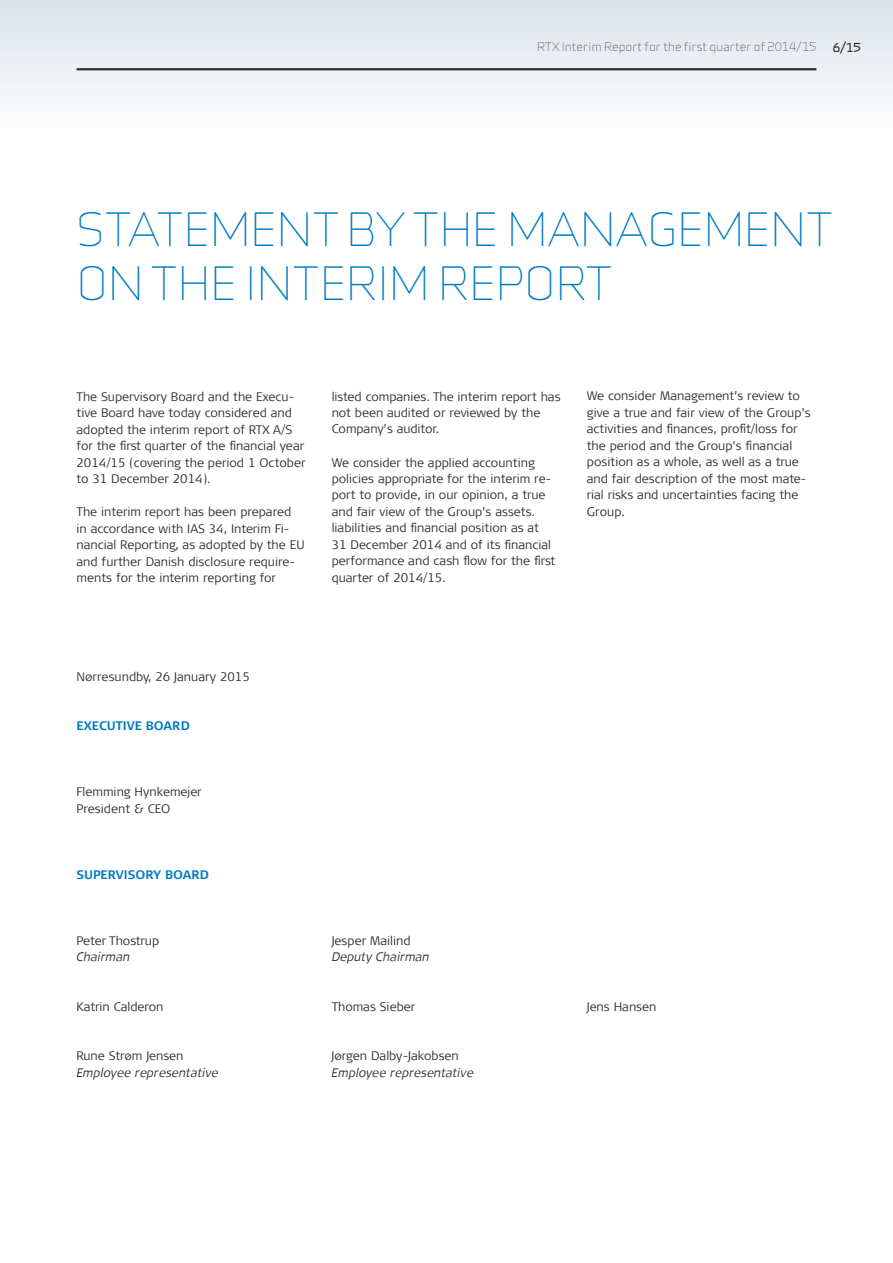
<style>
.page{position:relative;width:893px;height:1263px;background:#fff}
.page>*{position:absolute;margin:0;border:0;box-sizing:border-box;transform-origin:0 0}
.t1{font:300 43.5px "Infinity";color:#0079c2}
.t2{font:300 12.3px/16.5px "Signa Offc";color:#312f30}
.t3{font:italic 300 12.3px "Signa Offc";color:#312f30}
.t4{font:700 12.3px "Signa Offc";color:#0079c2}
.t5{font:700 11.7px "Infinity";color:#312f30}
.t6{font:300 11.25px "Infinity";color:#312f30}
</style>
<div class="page">
<div style="left:0;top:0;width:893px;height:132px;background:linear-gradient(to bottom,#d9e2e8,#fdfdfd)"></div>
<hr style="left:77px;top:68px;width:739px;height:2px;background:#312f30">
<p class="t6" style="left:537px;top:39px;width:281px">RTX INTERIM REPORT FOR THE FIRST QUARTER OF 2014/15</p>
<p class="t5" style="left:833px;top:38px;width:30px">6/15</p>
<h1 class="t1" style="left:77px;top:198px;width:466px">STATEM ENT BY THE MANA</h1>
<h1 class="t1" style="left:647px;top:198px;width:188px">GEMENT</h1>
<h1 class="t1" style="left:77px;top:252px;width:538px">ON THE INTERIM REPO RT</h1>
<p class="t2" style="left:77px;top:388px;width:231px">The Supervisory Board and the Execu&shy;tive Board have today considered and adopted the interim report of RTX A/S for the first quarter of the financial year 2014/15 (covering the period 1 October to 31 December 2014).</p>
<p class="t2" style="left:77px;top:503px;width:230px">The interim report has been prepared in accordance with IAS 34, Interim Fi&shy;nancial Reporting, as adopted by the EU and further Danish disclosure require&shy;ments for the interim reporting for</p>
<p class="t2" style="left:332px;top:388px;width:230px">listed companies. The interim report has not been audited or reviewed by the<br>Company’s auditor.</p>
<p class="t2" style="left:332px;top:454px;width:225px">We consider the applied accounting policies appropriate for the interim re&shy;port to provide, in our opinion, a true and fair view of the Group’s assets. liabilities and financial position as at 31 December 2014 and of its financial performance and cash flow for the first quarter of 2014/15.</p>
<p class="t2" style="left:587px;top:388px;width:225px">We consider Management’s review to give a true and fair view of the Group’s activities and finances, profit/loss for the period and the Group’s financial position as a whole, as well as a true and fair description of the most mate&shy;rial risks and uncertainties facing the Group.</p>
<p class="t2" style="left:77px;top:668px;width:175px">Nørresundby, 26 January 2015</p>
<p class="t4" style="left:77px;top:719px;width:115px">EXECUTIVE BOARD</p>
<p class="t2" style="left:77px;top:784px;width:127px">Flemming Hynkemejer<br>President &amp; CEO</p>
<p class="t4" style="left:77px;top:867px;width:134px">SUPERVISORY BOARD</p>
<p class="t2" style="left:77px;top:932px;width:84px">Peter Thostrup</p>
<p class="t2" style="left:332px;top:932px;width:80px">Jesper Mailind</p>
<p class="t3" style="left:77px;top:950px;width:55px">Chairman</p>
<p class="t3" style="left:332px;top:950px;width:99px">Deputy Chairman</p>
<p class="t2" style="left:77px;top:998px;width:89px">Katrin Calderon</p>
<p class="t2" style="left:332px;top:998px;width:85px">Thomas Sieber</p>
<p class="t2" style="left:587px;top:998px;width:71px">Jens Hansen</p>
<p class="t2" style="left:77px;top:1048px;width:109px">Rune Strøm Jensen</p>
<p class="t2" style="left:332px;top:1048px;width:129px">Jørgen Dalby-Jakobsen</p>
<p class="t3" style="left:76px;top:1065px;width:143px">Employee representative</p>
<p class="t3" style="left:332px;top:1065px;width:143px">Employee representative</p>
</div>
